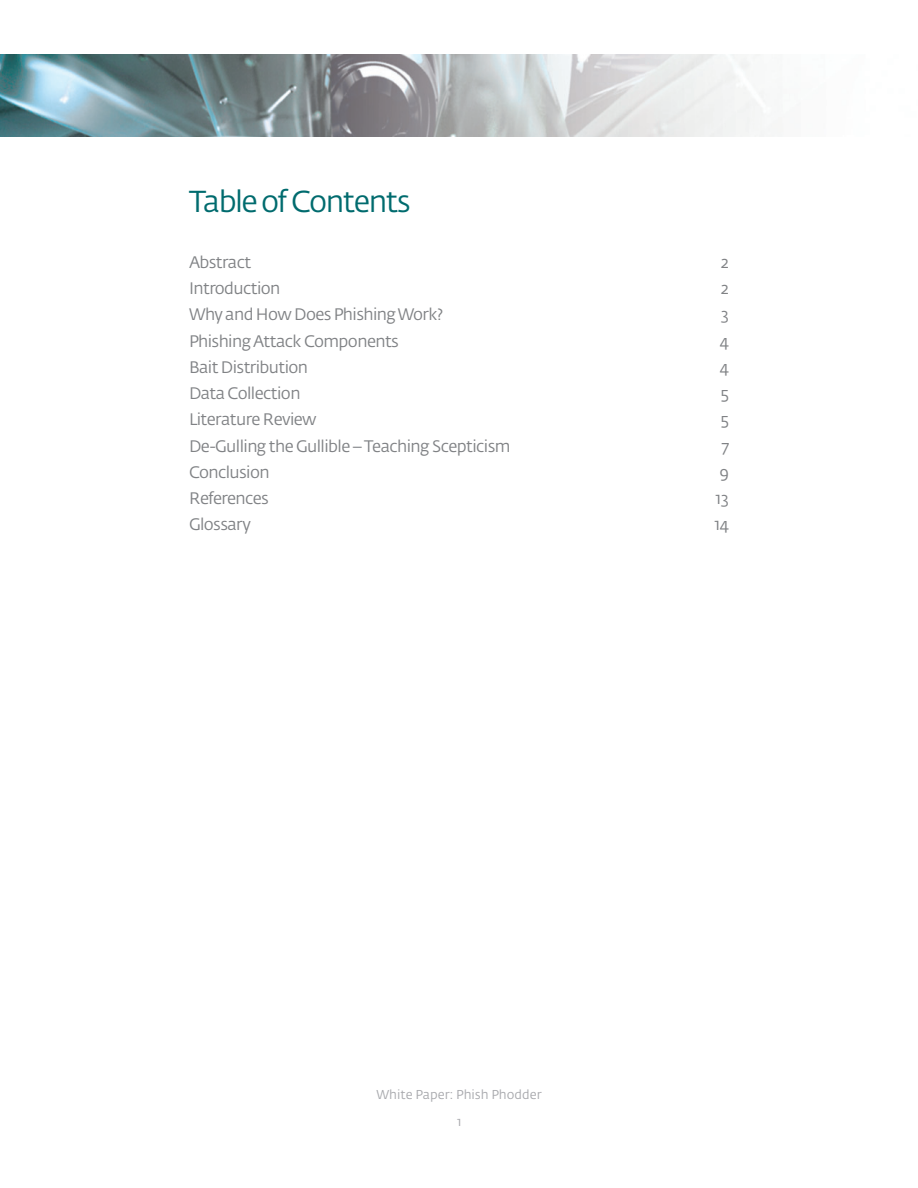
<style>
.page{position:relative;width:918px;height:1188px;background:#fff}
.page>*{position:absolute;margin:0;border:0;box-sizing:border-box;transform-origin:0 0}
.t1{font:30px "Fedra Sans Alt Pro";letter-spacing:-.05em;color:#006b6e}
.t2{font:16.5px "Fedra Sans Alt Pro";letter-spacing:-.035em;color:#808285}
.t3{font:12.75px "Fedra Sans Alt Pro";color:#a8a9ad}
</style>
<div class="page">
<img style="left:0;top:54px;width:774px;height:82px">
<h1 class="t1" style="left:189px;top:183px;width:223px">Table of Contents</h1>
<p class="t2" style="left:189px;top:252px;width:64px">Abstract</p>
<p class="t2" style="left:721px;top:252px;width:10px">2</p>
<p class="t2" style="left:189px;top:278px;width:93px">Introduction</p>
<p class="t2" style="left:721px;top:278px;width:10px">2</p>
<p class="t2" style="left:189px;top:304px;width:256px">Why and How Does Phishing Work?</p>
<p class="t2" style="left:721px;top:304px;width:10px">3</p>
<p class="t2" style="left:189px;top:331px;width:211px">Phishing Attack Components</p>
<p class="t2" style="left:720px;top:331px;width:11px">4</p>
<p class="t2" style="left:189px;top:357px;width:121px">Bait Distribution</p>
<p class="t2" style="left:720px;top:357px;width:11px">4</p>
<p class="t2" style="left:189px;top:383px;width:113px">Data Collection</p>
<p class="t2" style="left:720px;top:383px;width:10px">5</p>
<p class="t2" style="left:189px;top:409px;width:129px">Literature Review</p>
<p class="t2" style="left:720px;top:409px;width:10px">5</p>
<p class="t2" style="left:189px;top:436px;width:323px">De-Gulling the Gullible – Teaching Scepticism</p>
<p class="t2" style="left:722px;top:436px;width:9px">7</p>
<p class="t2" style="left:189px;top:462px;width:82px">Conclusion</p>
<p class="t2" style="left:720px;top:462px;width:11px">9</p>
<p class="t2" style="left:189px;top:488px;width:81px">References</p>
<p class="t2" style="left:716px;top:488px;width:15px">13</p>
<p class="t2" style="left:189px;top:514px;width:64px">Glossary</p>
<p class="t2" style="left:715px;top:514px;width:16px">14</p>
<p class="t3" style="left:376px;top:1087px;width:167px">White Paper: Phish Phodder</p>
<p class="t3" style="left:457px;top:1113px;width:6px">1</p>
</div>
